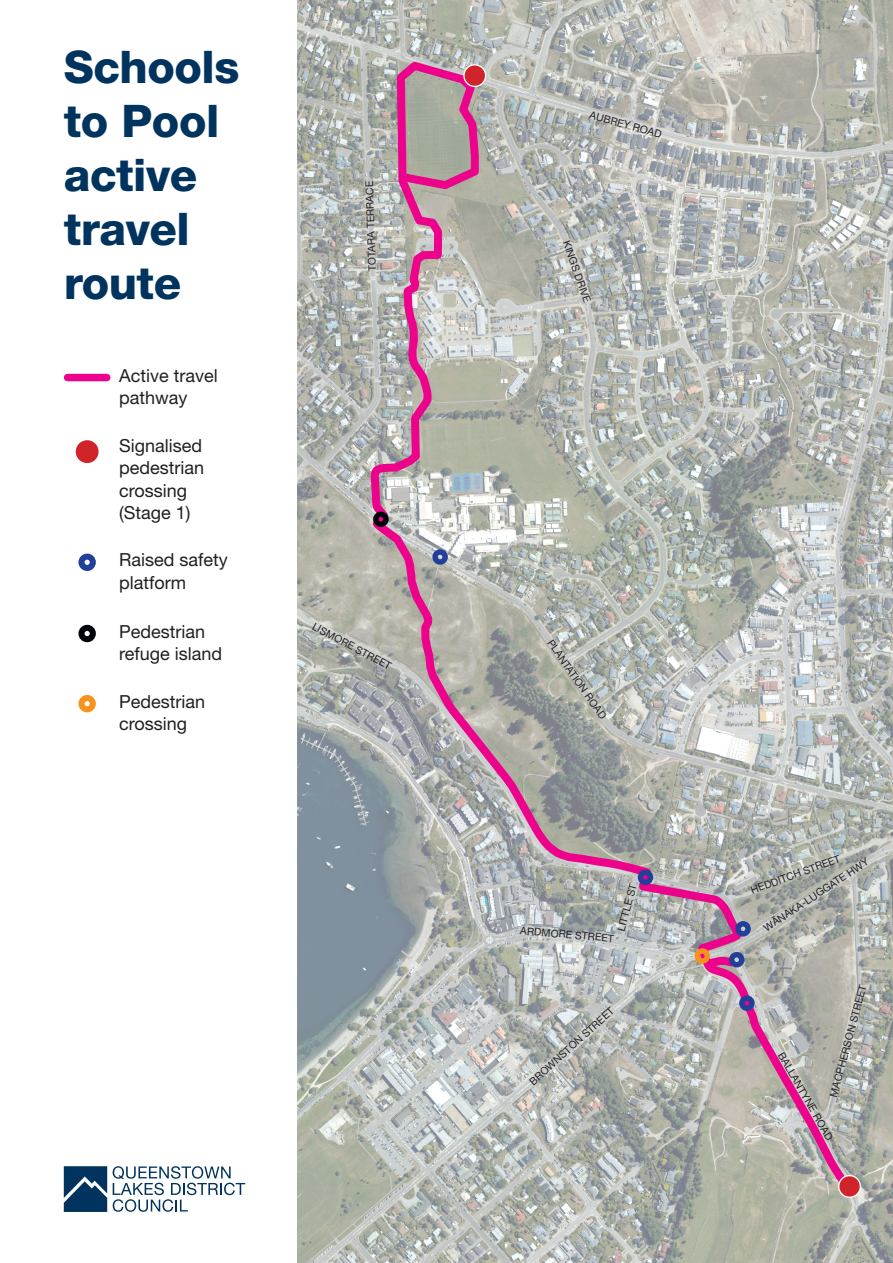
<style>
.page{position:relative;width:893px;height:1263px;background:#fff}
.page>*{position:absolute;margin:0;border:0;box-sizing:border-box;transform-origin:0 0}
.bod{font:800 45px/54px "Helvetica Neue LT Std";letter-spacing:-.01em;color:#00345e}
.t1{font:18px/22.5px "Helvetica Neue LT Std";color:#231f20}
.t2{font:10.5px "Helvetica Neue LT Std";color:#231f20}
.s1{font-family:"Helvetica"}
</style>
<div class="page">
<img style="left:298px;top:0;width:595px;height:1263px">
<svg style="left:370px;top:516px;width:485px;height:678px"></svg>
<svg style="left:365px;top:57px;width:118px;height:481px"></svg>
<div style="left:373px;top:512px;width:16px;height:15px;border:5px solid #010209;border-radius:50%"></div>
<div style="left:464px;top:65px;width:22px;height:21px;background:#d1232a;border-radius:50%"></div>
<div style="left:463px;top:64px;width:23px;height:23px;border:1px solid #fff;border-radius:50%"></div>
<div style="left:839px;top:1175px;width:21px;height:22px;background:#d1232a;border-radius:50%"></div>
<div style="left:838px;top:1175px;width:23px;height:23px;border:1px solid #fff;border-radius:50%"></div>
<div style="left:432px;top:549px;width:16px;height:16px;border:5px solid #223f99;border-radius:50%"></div>
<div style="left:638px;top:870px;width:15px;height:15px;border:5px solid #223f99;border-radius:50%"></div>
<div style="left:735px;top:921px;width:16px;height:15px;border:5px solid #223f99;border-radius:50%"></div>
<div style="left:729px;top:952px;width:15px;height:15px;border:5px solid #223f99;border-radius:50%"></div>
<div style="left:694px;top:948px;width:16px;height:16px;border:5px solid #f7931d;border-radius:50%"></div>
<div style="left:739px;top:995px;width:16px;height:16px;border:5px solid #223f99;border-radius:50%"></div>
<svg style="left:64px;top:1166px;width:43px;height:46px"></svg>
<svg style="left:113px;top:1166px;width:132px;height:46px"></svg>
<div style="left:68px;top:374px;width:39px;height:7px;background:#ed028c"></div>
<div style="left:78px;top:625px;width:18px;height:17px;border:6px solid #010209;border-radius:50%"></div>
<div style="left:78px;top:695px;width:18px;height:17px;border:6px solid #f7931d;border-radius:50%"></div>
<div style="left:78px;top:554px;width:18px;height:17px;border:6px solid #223f99;border-radius:50%"></div>
<div style="left:75px;top:439px;width:24px;height:25px;background:#d1232a;border-radius:50%"></div>
<div style="left:74px;top:439px;width:26px;height:26px;border:2px solid #fff;border-radius:50%"></div>
<p class="bod" style="left:64px;top:40px;width:177px">Schools to Pool active travel route</p>
<p class="t1" style="left:119px;top:364px;width:100px">Active travel pathway</p>
<p class="t1" style="left:119px;top:434px;width:87px">Signalised pedestrian crossing (Stage 1)</p>
<p class="t1" style="left:119px;top:548px;width:110px">Raised safety platform</p>
<p class="t1" style="left:119px;top:620px;width:105px">Pedestrian refuge island</p>
<p class="t1" style="left:119px;top:690px;width:88px">Pedestrian crossing</p>
<p class="t2" style="left:366px;top:271px;width:92px;rotate:-92deg">TOTARA TERRACE</p>
<p class="t2" style="left:316px;top:620px;width:89px;rotate:28deg">LISMORE STREET</p>
<p class="t2" style="left:592px;top:108px;width:76px;rotate:16deg">AUBREY ROAD</p>
<p class="t2" style="left:572px;top:239px;width:67px;rotate:71deg">KINGS DRIVE</p>
<p class="t2" style="left:555px;top:637px;width:96px;rotate:55deg">PLANTATION ROAD</p>
<p class="t2" style="left:615px;top:929px;width:50px;rotate:-75deg">LITTLE ST</p>
<p class="t2" style="left:521px;top:924px;width:95px;rotate:5deg">ARDMORE STREET</p>
<p class="t2" style="left:527px;top:1078px;width:111px;rotate:-42deg">BROWNSTON STREET</p>
<p class="t2" style="left:749px;top:884px;width:96px;rotate:-20deg">HEDDITCH STREET</p>
<p class="t2" style="left:761px;top:924px;width:125px;rotate:-34deg">W<span class="s1">Ā</span>NAKA-LUGGATE HWY</p>
<p class="t2" style="left:827px;top:1095px;width:117px;rotate:-75deg">MACPHERSON STREET</p>
<p class="t2" style="left:786px;top:1050px;width:101px;rotate:60deg">BALLANTYNE ROAD</p>
</div>
